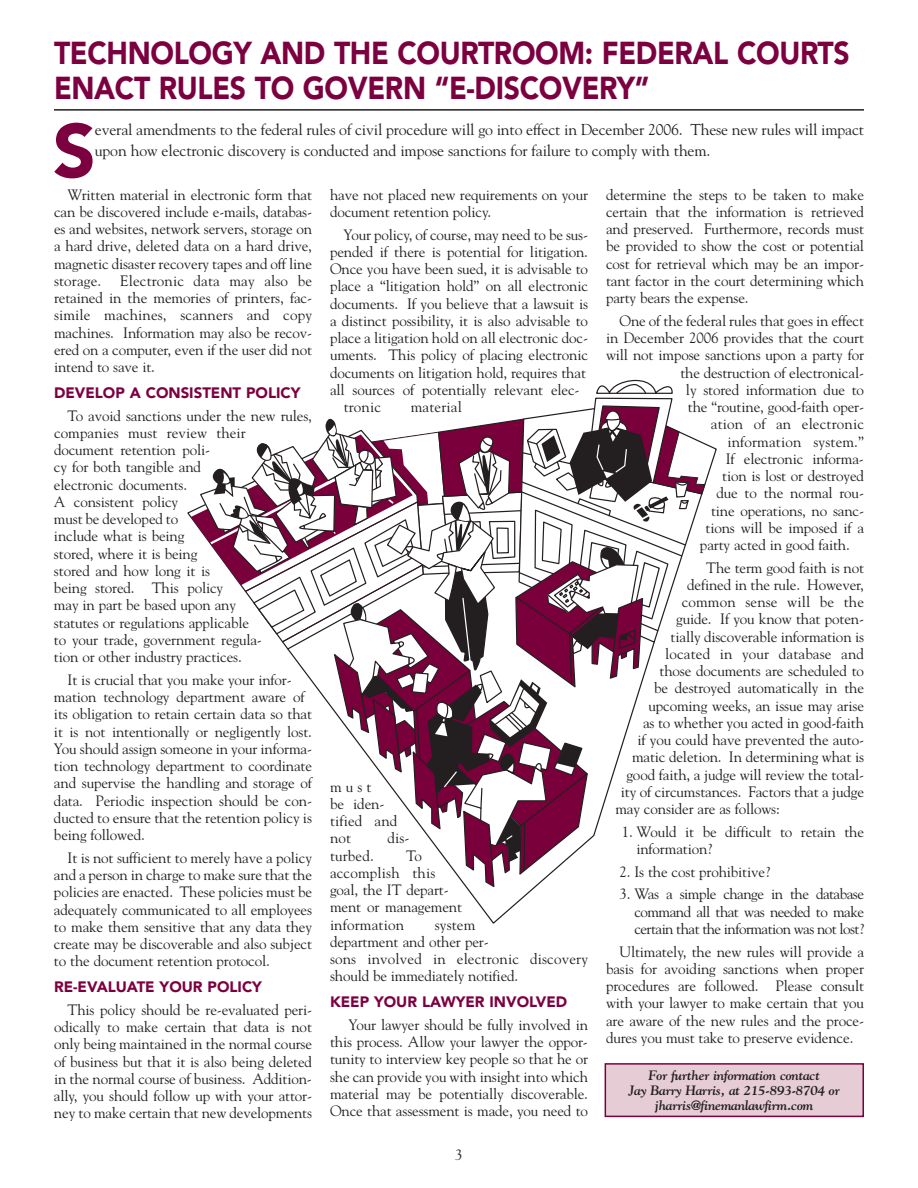
<style>
.page{position:relative;width:918px;height:1188px;background:#fff}
.page>*{position:absolute;margin:0;border:0;box-sizing:border-box;transform-origin:0 0}
.t1{font:900 75px "Avenir";color:#7c0040}
.t2{font:900 31.5px/34.5px "Avenir";letter-spacing:-.01em;color:#7c0040;scale:.9 1}
.t3{font:15.75px/21px "Goudy";letter-spacing:-.01em;color:#231f20}
.t4{font:15px/17.2px "Goudy";letter-spacing:-.01em;color:#231f20;text-align:justify}
.t5{font:15px/17.2px "Goudy";letter-spacing:.01em;color:#231f20}
.t6{font:900 15px "Avenir";color:#7c0040}
.t7{font:italic 700 13.5px/15px "Goudy";letter-spacing:-.015em;color:#231f20;text-align:center}
</style>
<div class="page">
<hr style="left:54px;top:109px;width:810px;height:2px;background:#231f20">
<svg style="left:191px;top:380px;width:515px;height:509px"></svg>
<div style="left:605px;top:1064px;width:258px;height:52px;background:#e6ccd5"></div>
<div style="left:605px;top:1063px;width:259px;height:54px;border:2px solid #7c0040"></div>
<h2 class="t2" style="left:54px;top:39px;width:886px">TECHNOLOGY AND THE COURTROOM: FEDERAL COURTS<br>ENACT RULES TO GOVERN “E-DISCOVERY”</h2>
<h1 class="t1" style="left:53px;top:120px;width:45px">S</h1>
<p class="t3" style="left:95px;top:119px;width:771px">everal amendments to the federal rules of civil procedure will go into effect in December 2006. These new rules will impact upon how electronic discovery is conducted and impose sanctions for failure to comply with them.</p>
<p class="t4" style="left:54px;top:186px;width:260px;text-indent:14px">Written material in electronic form that can be discovered include e-mails, databas&shy;es and websites, network servers, storage on a hard drive, deleted data on a hard drive, magnetic disaster recovery tapes and off line storage.</p>
<p class="t4" style="left:54px;top:272px;width:260px;text-indent:66px">Electronic data may also be retained in the memories of printers, fac&shy;simile machines, scanners and copy machines. Information may also be recov&shy;ered on a computer, even if the user did not intend to save it.</p>
<p class="t6" style="left:54px;top:387px;width:248px">DEVELOP A CONSISTENT POLICY</p>
<p class="t4" style="left:54px;top:407px;width:260px;text-align:left;text-indent:14px">To avoid sanctions under the new rules, companies must review their<br>document retention poli-<br>cy for both tangible and<br>electronic documents.<br>A consistent policy<br>must be developed to<br>include what is being<br>stored, where it is being<br>stored and how long it is<br>being stored. This policy<br>may in part be based upon any<br>statutes or regulations applicable<br>to your trade, government regula-<br>tion or other industry practices.</p>
<p class="t4" style="left:54px;top:671px;width:260px;text-align:left;text-indent:14px">It is crucial that you make your infor&shy;mation technology department aware of its obligation to retain certain data so that it is not intentionally or negligently lost.<br>You should assign someone in your informa&shy;tion technology department to coordinate and supervise the handling and storage of data. Periodic inspection should be con&shy;ducted to ensure that the retention policy is being followed.</p>
<p class="t4" style="left:54px;top:849px;width:260px;text-indent:14px">It is not sufficient to merely have a policy and a person in charge to make sure that the policies are enacted. These policies must be adequately communicated to all employees to make them sensitive that any data they create may be discoverable and also subject to the document retention protocol.</p>
<p class="t6" style="left:54px;top:981px;width:210px">RE-EVALUATE YOUR POLICY</p>
<p class="t4" style="left:54px;top:1001px;width:260px;text-indent:14px">This policy should be re-evaluated peri&shy;odically to make certain that data is not only being maintained in the normal course of business but that it is also being deleted in the normal course of business. Addition&shy;ally, you should follow up with your attor&shy;ney to make certain that new developments</p>
<p class="t4" style="left:330px;top:186px;width:260px">have not placed new requirements on your document retention policy.</p>
<p class="t4" style="left:344px;top:226px;width:246px">Your policy, of course, may need to be sus-</p>
<p class="t4" style="left:330px;top:243px;width:260px">pended if there is potential for litigation.</p>
<p class="t4" style="left:330px;top:260px;width:260px">Once you have been sued, it is advisable to</p>
<p class="t4" style="left:330px;top:278px;width:260px">place a “litigation hold” on all electronic</p>
<p class="t4" style="left:330px;top:295px;width:260px">documents. If you believe that a lawsuit is</p>
<p class="t4" style="left:330px;top:312px;width:260px">a distinct possibility, it is also advisable to</p>
<p class="t4" style="left:330px;top:329px;width:260px">place a litigation hold on all electronic doc-</p>
<p class="t4" style="left:330px;top:347px;width:260px">uments. This policy of placing electronic</p>
<p class="t4" style="left:330px;top:364px;width:257px">documents on litigation hold, requires that</p>
<p class="t4" style="left:330px;top:381px;width:251px">all sources of potentially relevant elec-</p>
<p class="t4" style="left:344px;top:398px;width:39px">tronic</p>
<p class="t5" style="left:411px;top:398px;width:53px">material</p>
<p class="t5" style="left:330px;top:778px;width:69px">must<br>be iden&shy;tified and not</p>
<p class="t4" style="left:387px;top:830px;width:24px">dis-</p>
<p class="t4" style="left:330px;top:847px;width:45px">turbed.</p>
<p class="t4" style="left:330px;top:847px;width:134px;text-align:left;text-indent:76px">To accomplish this goal, the IT depart&shy;ment or management information</p>
<p class="t4" style="left:330px;top:916px;width:259px;text-align:left;text-indent:105px">system<br>department and other per-<br>sons involved in electronic discovery should be immediately notified.</p>
<p class="t6" style="left:330px;top:996px;width:239px">KEEP YOUR LAWYER INVOLVED</p>
<p class="t4" style="left:330px;top:1016px;width:260px;text-indent:19px">Your lawyer should be fully involved in this process. Allow your lawyer the oppor&shy;tunity to interview key people so that he or she can provide you with insight into which material may be potentially discoverable.<br>Once that assessment is made, you need to</p>
<p class="t4" style="left:455px;top:1146px;width:9px">3</p>
<p class="t4" style="left:606px;top:186px;width:260px">determine the steps to be taken to make certain that the information is retrieved and preserved. Furthermore, records must be provided to show the cost or potential cost for retrieval which may be an impor&shy;tant factor in the court determining which party bears the expense.</p>
<p class="t4" style="left:620px;top:312px;width:246px">One of the federal rules that goes in effect</p>
<p class="t4" style="left:606px;top:329px;width:260px">in December 2006 provides that the court</p>
<p class="t4" style="left:606px;top:347px;width:260px">will not impose sanctions upon a party for</p>
<p class="t4" style="left:680px;top:364px;width:185px">the destruction of electronical-</p>
<p class="t4" style="left:686px;top:381px;width:180px">ly stored information due to</p>
<p class="t4" style="left:688px;top:398px;width:178px">the “routine, good-faith oper-</p>
<p class="t5" style="left:711px;top:416px;width:155px">ation of an electronic</p>
<p class="t5" style="left:727px;top:433px;width:138px">information system.”</p>
<p class="t4" style="left:726px;top:450px;width:140px">If electronic informa-</p>
<p class="t4" style="left:722px;top:467px;width:143px">tion is lost or destroyed</p>
<p class="t4" style="left:717px;top:485px;width:149px">due to the normal rou-</p>
<p class="t4" style="left:711px;top:502px;width:155px">tine operations, no sanc-</p>
<p class="t4" style="left:706px;top:519px;width:160px">tions will be imposed if a</p>
<p class="t4" style="left:700px;top:536px;width:151px">party acted in good faith.</p>
<p class="t4" style="left:706px;top:559px;width:159px">The term good faith is not</p>
<p class="t4" style="left:687px;top:576px;width:178px">defined in the rule. However,</p>
<p class="t5" style="left:682px;top:593px;width:184px">common sense will be the</p>
<p class="t4" style="left:676px;top:611px;width:189px">guide. If you know that poten-</p>
<p class="t4" style="left:671px;top:628px;width:195px">tially discoverable information is</p>
<p class="t5" style="left:665px;top:645px;width:200px">located in your database and</p>
<p class="t4" style="left:660px;top:662px;width:206px">those documents are scheduled to</p>
<p class="t4" style="left:654px;top:680px;width:211px">be destroyed automatically in the</p>
<p class="t4" style="left:649px;top:697px;width:217px">upcoming weeks, an issue may arise</p>
<p class="t4" style="left:643px;top:714px;width:222px">as to whether you acted in good-faith</p>
<p class="t4" style="left:638px;top:731px;width:228px">if you could have prevented the auto-</p>
<p class="t4" style="left:632px;top:749px;width:234px">matic deletion. In determining what is</p>
<p class="t4" style="left:626px;top:766px;width:239px">good faith, a judge will review the total-</p>
<p class="t4" style="left:621px;top:783px;width:245px">ity of circumstances. Factors that a judge</p>
<p class="t4" style="left:615px;top:800px;width:166px">may consider are as follows:</p>
<p class="t4" style="left:636px;top:823px;width:229px;text-indent:-15px">1. Would it be difficult to retain the information?</p>
<p class="t4" style="left:620px;top:863px;width:152px">2. Is the cost prohibitive?</p>
<p class="t4" style="left:634px;top:886px;width:231px;text-indent:-15px">3. Was a simple change in the database command all that was needed to make certain that the information was not lost?</p>
<p class="t4" style="left:606px;top:943px;width:260px;text-indent:14px">Ultimately, the new rules will provide a basis for avoiding sanctions when proper procedures are followed. Please consult with your lawyer to make certain that you are aware of the new rules and the proce&shy;dures you must take to preserve evidence.</p>
<p class="t7" style="left:629px;top:1068px;width:213px">For further information contact<br>Jay Barry Harris, at 215-893-8704 or jharris@finemanlawfirm.com</p>
</div>
